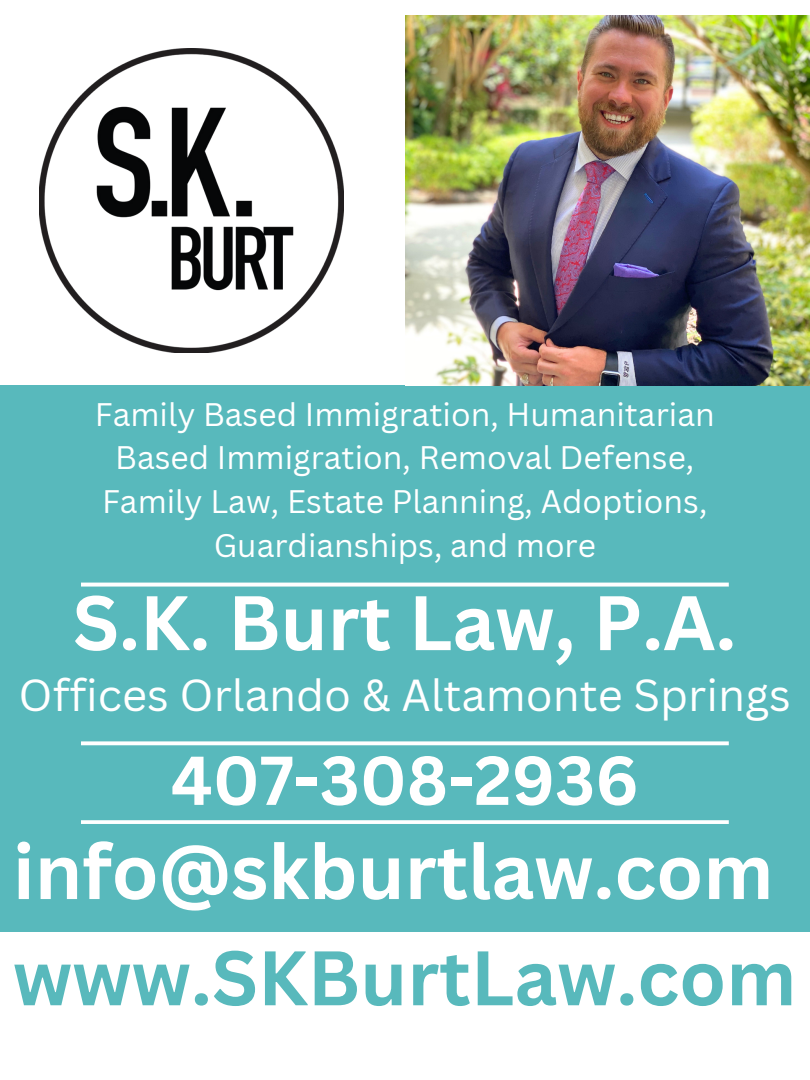
<style>
.page{position:relative;width:810px;height:1080px;background:#fff}
.page>*{position:absolute;margin:0;border:0;box-sizing:border-box;transform-origin:0 0}
.t1{font:700 75.44px/106.2px "Canva Sans";color:#fff}
.t2{font:700 67.5px "Canva Sans";color:#fff}
.t3{font:43.69px "Canva Sans";color:#fff}
.t4{font:31.75px/43.7px "Canva Sans";color:#fff;text-align:center}
.s1{color:#58b9bc}
</style>
<div class="page">
<div style="left:0;top:385px;width:809px;height:547px;background:#58b9bc"></div>
<img style="left:39px;top:49px;width:304px;height:303px">
<img style="left:405px;top:16px;width:405px;height:369px">
<hr style="left:81px;top:583px;width:648px;height:3px;background:#fff">
<svg style="left:81px;top:741px;width:648px;height:4px;fill:#fff"></svg>
<svg style="left:81px;top:820px;width:648px;height:4px;fill:#fafdfd"></svg>
<h3 class="t4" style="left:95px;top:391px;width:621px">Family Based Immigration, Humanitarian Based Immigration, Removal Defense, Family Law, Estate Planning, Adoptions, Guardianships, and more</h3>
<p class="t1" style="left:73px;top:568px;width:665px">S.K. Burt Law, P.A.</p>
<p class="t3" style="left:18px;top:664px;width:774px">Offices Orlando &amp; Altamonte Springs</p>
<h1 class="t2" style="left:171px;top:733px;width:470px">407-308-2936</h1>
<p class="t1" style="left:13px;top:817px;width:785px">info@skburtlaw.com <span class="s1">www.SKBurtLaw.com</span></p>
</div>
